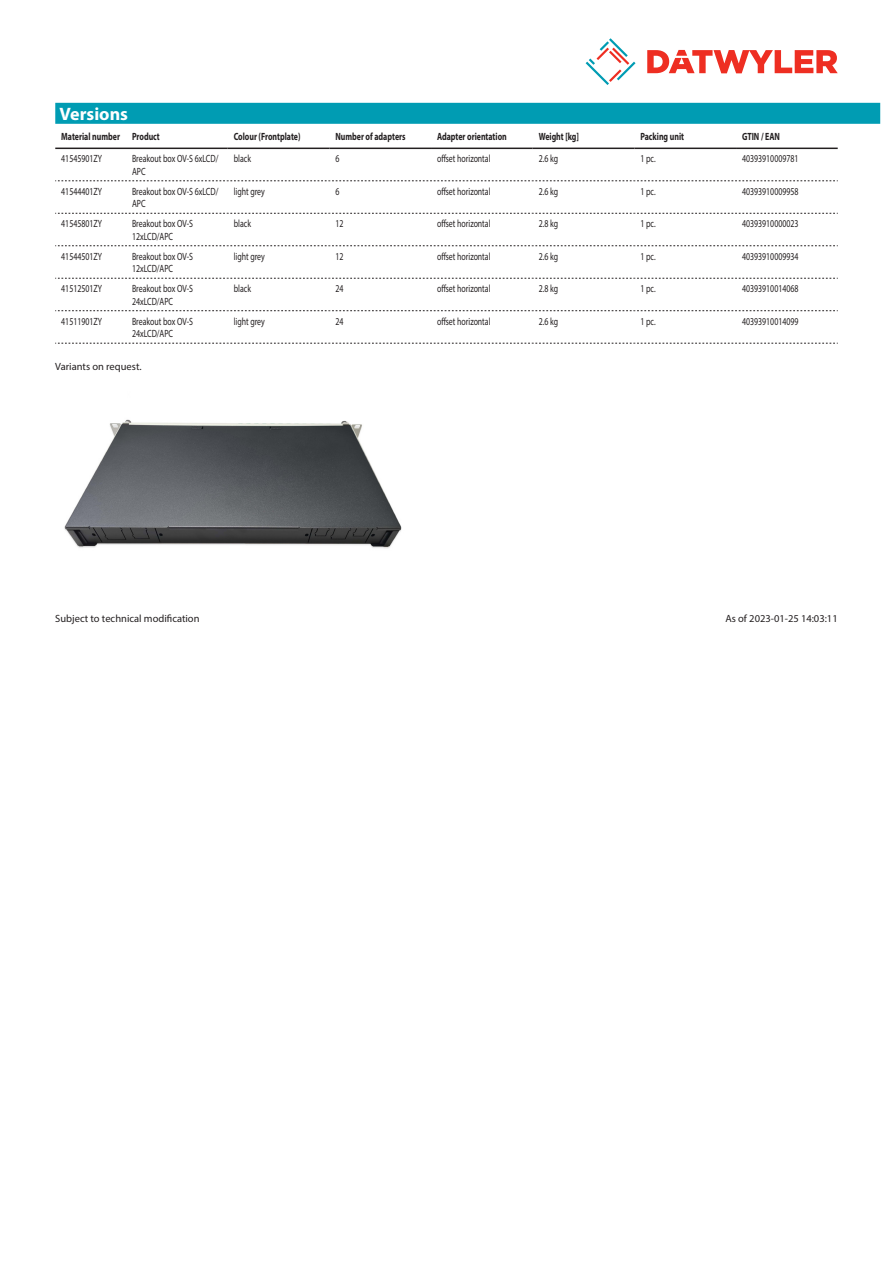
<style>
.page{position:relative;width:893px;height:1263px;background:#fff}
.page>*{position:absolute;margin:0;border:0;box-sizing:border-box;transform-origin:0 0}
.Standard_Head_Proper{font:700 18px "Myriad Pro";color:#fff}
.myriadlight{font:10.5px/12.6px "Myriad Pro";color:#231f20;scale:.75 1}
.myriadbold{font:700 10.5px "Myriad Pro";color:#231f20;scale:.75 1}
.Footnote{font:10.5px "Myriad Pro";color:#231f20}
.imagetext{font:10.5px "Myriad Pro";color:#231f20}
</style>
<div class="page">
<svg style="left:586px;top:38px;width:49px;height:47px"></svg>
<svg style="left:647px;top:50px;width:191px;height:23px"></svg>
<div style="left:55px;top:103px;width:825px;height:21px;background:#009cb3"></div>
<hr style="left:55px;top:148px;width:71px;height:1px;background:#231f20">
<hr style="left:126px;top:148px;width:102px;height:1px;background:#231f20">
<hr style="left:228px;top:148px;width:101px;height:1px;background:#231f20">
<hr style="left:329px;top:148px;width:102px;height:1px;background:#231f20">
<hr style="left:431px;top:148px;width:102px;height:1px;background:#231f20">
<hr style="left:533px;top:148px;width:101px;height:1px;background:#231f20">
<hr style="left:634px;top:148px;width:102px;height:1px;background:#231f20">
<hr style="left:736px;top:148px;width:102px;height:1px;background:#231f20">
<svg style="left:55px;top:181px;width:783px;height:1px"></svg>
<svg style="left:55px;top:213px;width:783px;height:1px"></svg>
<svg style="left:55px;top:245px;width:783px;height:1px"></svg>
<svg style="left:55px;top:278px;width:783px;height:1px"></svg>
<svg style="left:55px;top:310px;width:783px;height:1px"></svg>
<svg style="left:55px;top:343px;width:783px;height:1px"></svg>
<img style="left:64px;top:419px;width:338px;height:130px">
<p class="Standard_Head_Proper" style="left:60px;top:102px;width:70px">Versions</p>
<p class="myriadbold" style="left:61px;top:129px;width:80px">Material number</p>
<p class="myriadbold" style="left:132px;top:129px;width:39px">Product</p>
<p class="myriadbold" style="left:234px;top:129px;width:91px">Colour (Frontplate)</p>
<p class="myriadbold" style="left:335px;top:129px;width:95px">Number of adapters</p>
<p class="myriadbold" style="left:437px;top:129px;width:95px">Adapter orientation</p>
<p class="myriadbold" style="left:539px;top:129px;width:55px">Weight [kg]</p>
<p class="myriadbold" style="left:640px;top:129px;width:60px">Packing unit</p>
<p class="myriadbold" style="left:742px;top:129px;width:52px">GTIN / EAN</p>
<p class="myriadlight" style="left:61px;top:152px;width:56px">41545901ZY</p>
<p class="myriadlight" style="left:132px;top:152px;width:117px">Breakout box OV-S 6xLCD/<br>APC</p>
<p class="myriadlight" style="left:234px;top:152px;width:25px">black</p>
<p class="myriadlight" style="left:335px;top:152px;width:7px">6</p>
<p class="myriadlight" style="left:437px;top:152px;width:73px">offset horizontal</p>
<p class="myriadlight" style="left:539px;top:152px;width:27px">2.6 kg</p>
<p class="myriadlight" style="left:640px;top:152px;width:22px">1 pc.</p>
<p class="myriadlight" style="left:742px;top:152px;width:77px">40393910009781</p>
<p class="myriadlight" style="left:61px;top:185px;width:56px">41544401ZY</p>
<p class="myriadlight" style="left:132px;top:185px;width:117px">Breakout box OV-S 6xLCD/<br>APC</p>
<p class="myriadlight" style="left:234px;top:185px;width:43px">light grey</p>
<p class="myriadlight" style="left:335px;top:185px;width:7px">6</p>
<p class="myriadlight" style="left:437px;top:185px;width:73px">offset horizontal</p>
<p class="myriadlight" style="left:539px;top:185px;width:27px">2.6 kg</p>
<p class="myriadlight" style="left:640px;top:185px;width:22px">1 pc.</p>
<p class="myriadlight" style="left:742px;top:185px;width:77px">40393910009958</p>
<p class="myriadlight" style="left:61px;top:217px;width:56px">41545801ZY</p>
<p class="myriadlight" style="left:132px;top:217px;width:83px">Breakout box OV-S<br>12xLCD/APC</p>
<p class="myriadlight" style="left:234px;top:217px;width:25px">black</p>
<p class="myriadlight" style="left:335px;top:217px;width:12px">12</p>
<p class="myriadlight" style="left:437px;top:217px;width:73px">offset horizontal</p>
<p class="myriadlight" style="left:539px;top:217px;width:27px">2.8 kg</p>
<p class="myriadlight" style="left:640px;top:217px;width:22px">1 pc.</p>
<p class="myriadlight" style="left:742px;top:217px;width:77px">40393910000023</p>
<p class="myriadlight" style="left:61px;top:250px;width:56px">41544501ZY</p>
<p class="myriadlight" style="left:132px;top:250px;width:83px">Breakout box OV-S<br>12xLCD/APC</p>
<p class="myriadlight" style="left:234px;top:250px;width:43px">light grey</p>
<p class="myriadlight" style="left:335px;top:250px;width:12px">12</p>
<p class="myriadlight" style="left:437px;top:250px;width:73px">offset horizontal</p>
<p class="myriadlight" style="left:539px;top:250px;width:27px">2.6 kg</p>
<p class="myriadlight" style="left:640px;top:250px;width:22px">1 pc.</p>
<p class="myriadlight" style="left:742px;top:250px;width:77px">40393910009934</p>
<p class="myriadlight" style="left:61px;top:282px;width:56px">41512501ZY</p>
<p class="myriadlight" style="left:132px;top:282px;width:83px">Breakout box OV-S<br>24xLCD/APC</p>
<p class="myriadlight" style="left:234px;top:282px;width:25px">black</p>
<p class="myriadlight" style="left:335px;top:282px;width:12px">24</p>
<p class="myriadlight" style="left:437px;top:282px;width:73px">offset horizontal</p>
<p class="myriadlight" style="left:539px;top:282px;width:27px">2.8 kg</p>
<p class="myriadlight" style="left:640px;top:282px;width:22px">1 pc.</p>
<p class="myriadlight" style="left:742px;top:282px;width:77px">40393910014068</p>
<p class="myriadlight" style="left:61px;top:315px;width:56px">41511901ZY</p>
<p class="myriadlight" style="left:132px;top:315px;width:83px">Breakout box OV-S<br>24xLCD/APC</p>
<p class="myriadlight" style="left:234px;top:315px;width:43px">light grey</p>
<p class="myriadlight" style="left:335px;top:315px;width:12px">24</p>
<p class="myriadlight" style="left:437px;top:315px;width:73px">offset horizontal</p>
<p class="myriadlight" style="left:539px;top:315px;width:27px">2.6 kg</p>
<p class="myriadlight" style="left:640px;top:315px;width:22px">1 pc.</p>
<p class="myriadlight" style="left:742px;top:315px;width:77px">40393910014099</p>
<p class="imagetext" style="left:55px;top:360px;width:88px">Variants on request.</p>
<p class="Footnote" style="left:55px;top:612px;width:146px">Subject to technical modification</p>
<p class="Footnote" style="left:725px;top:612px;width:114px">As of 2023-01-25 14:03:11</p>
</div>
